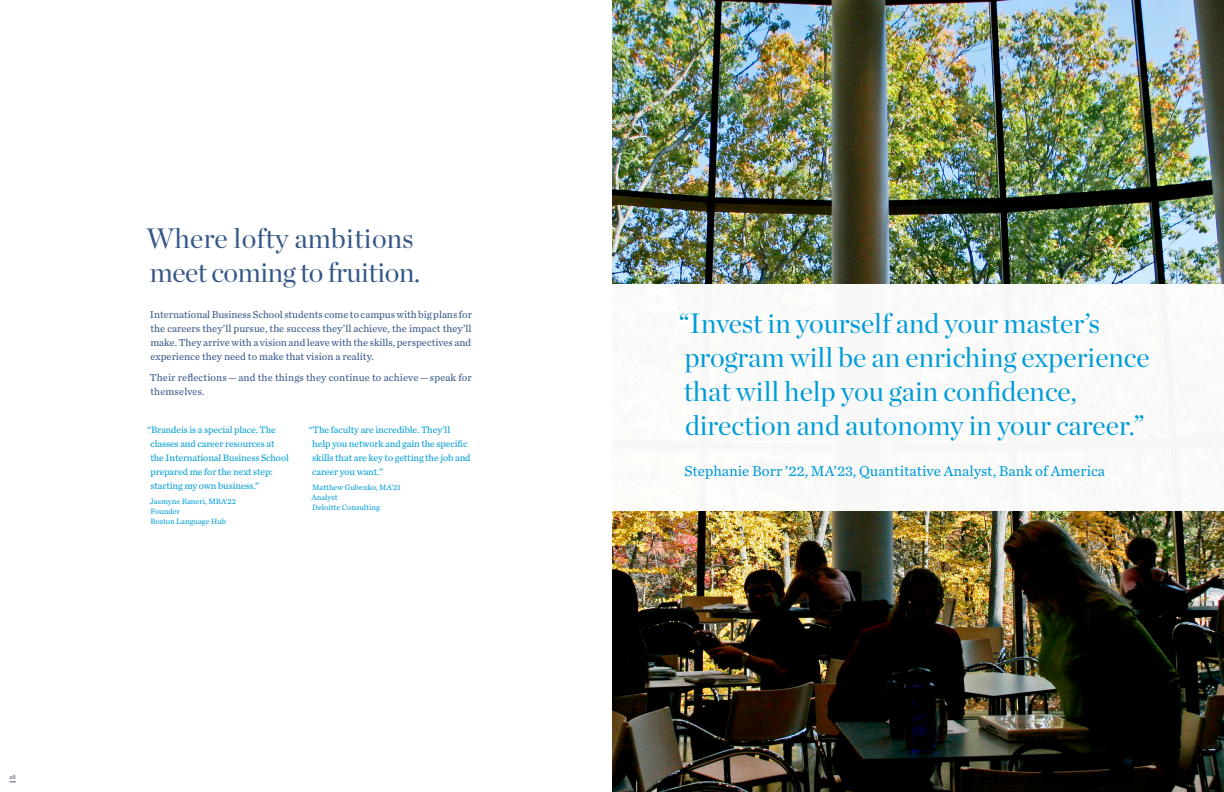
<style>
.page{position:relative;width:1224px;height:792px;background:#fff}
.page>*{position:absolute;margin:0;border:0;box-sizing:border-box;transform-origin:0 0}
.H1--Chronicle_SECTION_TITLES{font:28px/34px "Chronicle Display";color:#009cd8}
.H1--Chronicle_SECTION_TITLES-2{font:28px/34px "Chronicle Display";letter-spacing:-.005em;color:#365888}
.quoter--cyan{font:15px "Chronicle Text G2";color:#009cd8}
.text_for_H1--Chronicle_G2{font:10.5px/14px "Chronicle Text G2";letter-spacing:.01em;color:#365888;text-align:justify}
.quotes--cyan{font:9.8px/14px "Chronicle Text G2";letter-spacing:-.01em;color:#009cd8}
.quoter--cyan-2{font:8px "Chronicle Text G2";color:#009cd8}
.t1{font:500 6px "Whitney";color:#60576f}
</style>
<div class="page">
<img style="left:612px;top:0;width:612px;height:792px">
<div style="left:612px;top:285px;width:612px;height:226px;background:#fafaf8"></div>
<p class="t1" style="left:9px;top:773px;width:8px">28</p>
<p class="H1--Chronicle_SECTION_TITLES-2" style="left:146px;top:219px;width:276px">Where lofty ambitions meet coming to fruition.</p>
<p class="text_for_H1--Chronicle_G2" style="left:150px;top:307px;width:323px">International Business School students come to campus with big plans for the careers they’ll pursue, the success they’ll achieve, the impact they’ll make. They arrive with a vision and leave with the skills, perspectives and experience they need to make that vision a reality.</p>
<p class="text_for_H1--Chronicle_G2" style="left:150px;top:370px;width:324px">Their reflections — and the things they continue to achieve — speak for themselves.</p>
<p class="quotes--cyan" style="left:312px;top:423px;width:160px;text-indent:-3px">“The faculty are incredible. They’ll help you network and gain the specific skills that are key to getting the job and career you want.”</p>
<p class="quoter--cyan-2" style="left:312px;top:481px;width:90px">Matthew Gubenko, MA’21</p>
<p class="quoter--cyan-2" style="left:312px;top:491px;width:28px">Analyst</p>
<p class="quoter--cyan-2" style="left:312px;top:501px;width:69px">Deloitte Consulting</p>
<p class="quotes--cyan" style="left:150px;top:423px;width:140px;text-indent:-3px">“Brandeis is a special place. The classes and career resources at the International Business School prepared me for the next step: starting my own business.”</p>
<p class="quoter--cyan-2" style="left:150px;top:495px;width:88px">Jasmyne Raneri, MBA’22</p>
<p class="quoter--cyan-2" style="left:150px;top:505px;width:31px">Founder</p>
<p class="quoter--cyan-2" style="left:150px;top:515px;width:77px">Boston Language Hub</p>
<p class="H1--Chronicle_SECTION_TITLES" style="left:679px;top:304px;width:473px">“Invest in yourself and your master’s program will be an enriching experience that will help you gain confidence, direction and autonomy in your career.”</p>
<p class="quoter--cyan" style="left:685px;top:459px;width:422px">Stephanie Borr ’22, MA’23, Quantitative Analyst, Bank of America</p>
</div>
